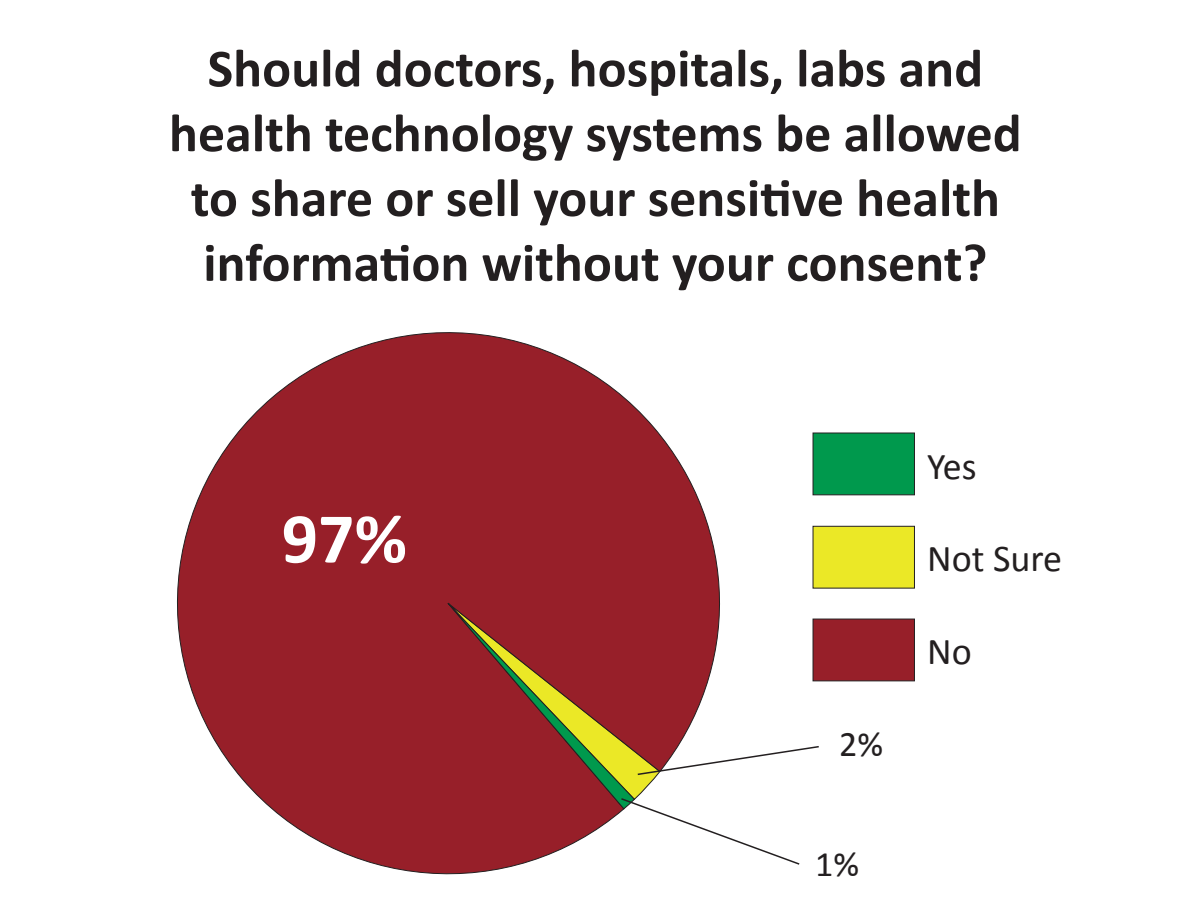
<style>
.page{position:relative;width:1188px;height:918px;background:#fff}
.page>*{position:absolute;margin:0;border:0;box-sizing:border-box;transform-origin:0 0}
.t1{font:700 72px "Calibri";color:#fff}
.t2{font:700 54px/64.8px "Calibri";color:#231f20;text-align:center}
.t3{font:38.1px "Calibri";color:#231f20}
.t4{font:36px "Calibri";color:#231f20}
</style>
<div class="page">
<div style="left:813px;top:526px;width:102px;height:63px;background:#ebe826;border:1px solid #231f20"></div>
<div style="left:813px;top:619px;width:102px;height:62px;background:#971f29;border:1px solid #231f20"></div>
<svg style="left:177px;top:332px;width:543px;height:543px"></svg>
<div style="left:813px;top:433px;width:102px;height:62px;background:#00994d;border:1px solid #231f20"></div>
<svg style="left:447px;top:602px;width:373px;height:264px"></svg>
<p class="t2" style="left:169px;top:33px;width:854px">Should doctors, hospitals, labs and health technology systems be allowed to share or sell your sensitive health information without your consent?</p>
<h1 class="t1" style="left:282px;top:494px;width:127px">97%</h1>
<p class="t4" style="left:839px;top:722px;width:45px">2%</p>
<p class="t4" style="left:815px;top:842px;width:45px">1%</p>
<p class="t3" style="left:927px;top:442px;width:51px">Yes</p>
<p class="t3" style="left:927px;top:535px;width:137px">Not Sure</p>
<p class="t3" style="left:927px;top:628px;width:46px">No</p>
</div>
